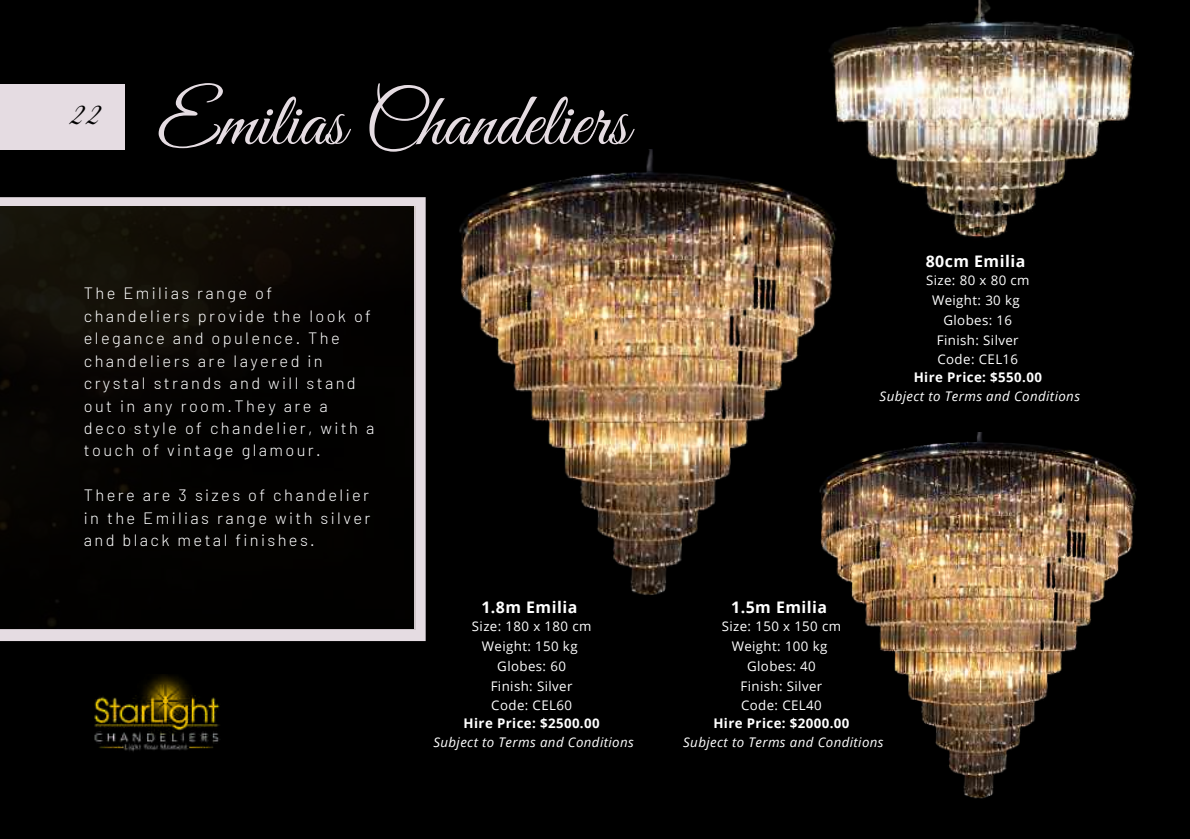
<style>
.page{position:relative;width:1190px;height:839px;background:#fff}
.page>*{position:absolute;margin:0;border:0;box-sizing:border-box;transform-origin:0 0}
.t1{font:75.8px "Great Vibes";color:#e5dce2}
.t2{font:32px "Great Vibes";color:#000}
.t3{font:300 16.4px/22.4px "Barlow";letter-spacing:.145em;color:#fff}
.t4{font:700 16px "Open Sans";letter-spacing:.03em;color:#fff}
.t5{font:13.2px/19.6px "Open Sans";letter-spacing:.03em;color:#fff;text-align:center}
.t6{font:italic 13.2px "Open Sans";letter-spacing:.03em;color:#fff}
.t7{font:700 13.2px "Open Sans";letter-spacing:.03em;color:#fff}
</style>
<div class="page">
<div style="left:0;top:0;width:1190px;height:838px;background:#000"></div>
<img style="left:94px;top:674px;width:126px;height:78px">
<svg style="left:0;top:197px;width:426px;height:444px;background:#dfd7dc"></svg>
<img style="left:0;top:206px;width:415px;height:423px">
<div style="left:0;top:84px;width:124px;height:66px;background:#e5dce2"></div>
<img style="left:459px;top:150px;width:373px;height:445px">
<img style="left:809px;top:432px;width:327px;height:367px">
<img style="left:821px;top:0;width:314px;height:264px">
<h2 class="t2" style="left:69px;top:96px;width:34px">22</h2>
<h1 class="t1" style="left:157px;top:79px;width:473px">Emilias Chandeliers</h1>
<p class="t3" style="left:84px;top:281px;width:292px">The Emilias range of chandeliers provide the look of elegance and opulence. The chandeliers are layered in crystal strands and will stand out in any room.They are a<br>deco style of chandelier, with a touch of vintage glamour.</p>
<p class="t3" style="left:84px;top:483px;width:288px;text-align:justify">There are 3 sizes of chandelier in the Emilias range with silver and black metal finishes.</p>
<p class="t4" style="left:481px;top:595px;width:98px">1.8m Emilia</p>
<p class="t5" style="left:472px;top:616px;width:121px">Size: 180 x 180 cm<br>Weight: 150 kg<br>Globes: 60<br>Finish: Silver<br>Code: CEL60</p>
<p class="t7" style="left:464px;top:714px;width:138px">Hire Price: $2500.00</p>
<p class="t6" style="left:433px;top:733px;width:202px">Subject to Terms and Conditions</p>
<p class="t4" style="left:926px;top:249px;width:101px">80cm Emilia</p>
<p class="t5" style="left:926px;top:270px;width:105px">Size: 80 x 80 cm<br>Weight: 30 kg<br>Globes: 16<br>Finish: Silver<br>Code: CEL16</p>
<p class="t7" style="left:914px;top:368px;width:130px">Hire Price: $550.00</p>
<p class="t6" style="left:880px;top:387px;width:202px">Subject to Terms and Conditions</p>
<p class="t4" style="left:731px;top:595px;width:98px">1.5m Emilia</p>
<p class="t5" style="left:722px;top:616px;width:121px">Size: 150 x 150 cm<br>Weight: 100 kg<br>Globes: 40<br>Finish: Silver<br>Code: CEL40</p>
<p class="t7" style="left:713px;top:714px;width:138px">Hire Price: $2000.00</p>
<p class="t6" style="left:683px;top:733px;width:202px">Subject to Terms and Conditions</p>
</div>
